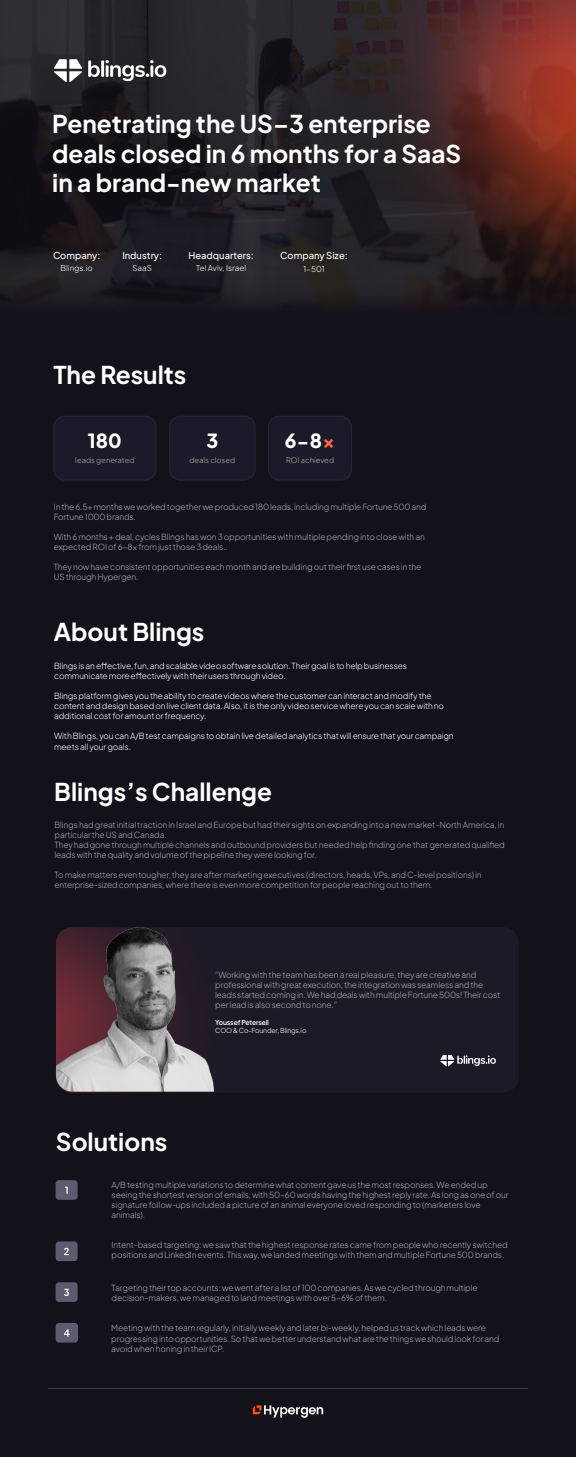
<style>
.page{position:relative;width:576px;height:1457px;background:#fff}
.page>*{position:absolute;margin:0;border:0;box-sizing:border-box;transform-origin:0 0}
.t1{font:700 24.4px/29.3px "Plus Jakarta Sans";color:#fff}
.t2{font:800 19.36px "Plus Jakarta Sans";color:#fff}
.t3{font:500 9.44px "Plus Jakarta Sans";color:#fff}
.t4{font:300 8.4px/10.1px "Plus Jakarta Sans";letter-spacing:-.02em;color:#a9a9a9}
.t5{font:300 8.4px/10.1px "Plus Jakarta Sans";letter-spacing:-.02em;color:#fff}
.t6{font:300 8px "Plus Jakarta Sans";color:#fff}
.t7{font:300 7.6px "Plus Jakarta Sans";color:#a9a9a9}
.t8{font:300 6.8px "Plus Jakarta Sans";letter-spacing:-.02em;color:#fff}
.t9{font:600 6.8px "Plus Jakarta Sans";letter-spacing:-.02em;color:#fff}
.s1{color:#ff6847}
</style>
<div class="page">
<div style="left:0;top:0;width:576px;height:1456px;background:#13111a"></div>
<div style="left:56px;top:927px;width:463px;height:165px;background:#1d1a27;border-radius:16px"></div>
<img style="left:66px;top:1091px;width:148px;height:1px">
<img style="left:0;top:0;width:333px;height:274px">
<img style="left:333px;top:0;width:43px;height:274px">
<img style="left:376px;top:0;width:200px;height:274px">
<svg style="left:0;top:274px;width:576px;height:31px;fill:#1f1b1e"></svg>
<img style="left:56px;top:927px;width:158px;height:164px">
<div style="left:56px;top:1179px;width:22px;height:20px;background:#5d5b6f;border-radius:3px"></div>
<svg style="left:65px;top:1186px;width:3px;height:7px"></svg>
<div style="left:56px;top:1241px;width:22px;height:19px;background:#5d5b6f;border-radius:3px"></div>
<svg style="left:64px;top:1247px;width:5px;height:7px"></svg>
<div style="left:56px;top:1282px;width:22px;height:19px;background:#5d5b6f;border-radius:3px"></div>
<svg style="left:64px;top:1288px;width:5px;height:7px"></svg>
<svg style="left:253px;top:1405px;width:70px;height:12px"></svg>
<hr style="left:49px;top:1387px;width:479px;height:1px;background:#e8e8e8">
<div style="left:54px;top:416px;width:102px;height:64px;background:#1b1a28;border-radius:11px"></div>
<div style="left:54px;top:416px;width:102px;height:64px;border:1px solid #2b2734;border-radius:11px"></div>
<div style="left:170px;top:416px;width:85px;height:64px;background:#1b1a28;border-radius:11px"></div>
<div style="left:170px;top:416px;width:85px;height:64px;border:1px solid #2b2734;border-radius:11px"></div>
<div style="left:269px;top:416px;width:83px;height:64px;background:#1b1a28;border-radius:11px"></div>
<div style="left:268px;top:416px;width:84px;height:64px;border:1px solid #2b2734;border-radius:11px"></div>
<div style="left:56px;top:1322px;width:22px;height:20px;background:#5d5b6f;border-radius:3px"></div>
<svg style="left:64px;top:1329px;width:6px;height:7px"></svg>
<svg style="left:440px;top:1055px;width:56px;height:11px"></svg>
<svg style="left:88px;top:60px;width:78px;height:21px"></svg>
<svg style="left:54px;top:59px;width:28px;height:23px"></svg>
<h1 class="t1" style="left:52px;top:112px;width:411px">Penetrating the US–3 enterprise deals closed in 6 months for a SaaS in a brand-new market</h1>
<p class="t3" style="left:53px;top:251px;width:49px">Company:</p>
<p class="t6" style="left:61px;top:262px;width:34px">Blings.io</p>
<p class="t3" style="left:122px;top:251px;width:41px">Industry:</p>
<p class="t6" style="left:133px;top:262px;width:21px">SaaS</p>
<p class="t3" style="left:189px;top:251px;width:67px">Headquarters:</p>
<p class="t6" style="left:196px;top:262px;width:51px">Tel Aviv, Israel</p>
<p class="t3" style="left:280px;top:252px;width:69px">Company Size:</p>
<p class="t6" style="left:303px;top:262px;width:23px">1−501</p>
<h1 class="t1" style="left:53px;top:363px;width:135px">The Results</h1>
<h2 class="t2" style="left:88px;top:430px;width:35px">180</h2>
<h2 class="t2" style="left:206px;top:430px;width:13px">3</h2>
<p class="t7" style="left:75px;top:454px;width:61px">leads generated</p>
<p class="t7" style="left:189px;top:454px;width:47px">deals closed</p>
<h2 class="t2" style="left:285px;top:423px;width:52px">6−8<span class="s1">×</span></h2>
<p class="t7" style="left:286px;top:454px;width:50px">ROI achieved</p>
<p class="t4" style="left:54px;top:500px;width:374px">In the 6.5+ months we worked together we produced 180 leads, including multiple Fortune 500 and<br>Fortune 1000 brands.</p>
<p class="t4" style="left:54px;top:531px;width:373px">With 6 months + deal, cycles Blings has won 3 opportunities with multiple pending into close with an expected ROI of 6−8× from just those 3 deals..</p>
<p class="t4" style="left:54px;top:561px;width:369px">They now have consistent opportunities each month and are building out their first use cases in the<br>US through Hypergen.</p>
<h1 class="t1" style="left:54px;top:619px;width:152px">About Blings</h1>
<p class="t5" style="left:54px;top:659px;width:354px">Blings is an effective, fun, and scalable video software solution. Their goal is to help businesses communicate more effectively with their users through video.</p>
<p class="t5" style="left:54px;top:690px;width:392px">Blings platform gives you the ability to create videos where the customer can interact and modify the content and design based on live client data. Also, it is the only video service where you can scale with no additional cost for amount or frequency.</p>
<p class="t5" style="left:54px;top:730px;width:401px">With Blings, you can A/B test campaigns to obtain live detailed analytics that will ensure that your campaign meets all your goals.</p>
<h1 class="t1" style="left:54px;top:779px;width:219px">Blings’s Challenge</h1>
<p class="t4" style="left:55px;top:818px;width:452px">Blings had great initial traction in Israel and Europe but had their sights on expanding into a new market–North America, in particular the US and Canada.<br>They had gone through multiple channels and outbound providers but needed help finding one that generated qualified leads with the quality and volume of the pipeline they were looking for.</p>
<p class="t4" style="left:55px;top:869px;width:429px">To make matters even tougher, they are after marketing executives (directors, heads, VPs, and C-level positions) in enterprise-sized companies, where there is even more competition for people reaching out to them.</p>
<p class="t4" style="left:215px;top:968px;width:287px">“Working with the team has been a real pleasure, they are creative and professional with great execution, the integration was seamless and the leads started coming in. We had deals with multiple Fortune 500s! Their cost per lead is also second to none.”</p>
<h1 class="t1" style="left:56px;top:1129px;width:113px">Solutions</h1>
<p class="t9" style="left:215px;top:1018px;width:55px">Youssef Peterseil</p>
<p class="t8" style="left:215px;top:1025px;width:93px">COO &amp; Co-Founder, Blings.io</p>
<p class="t4" style="left:112px;top:1178px;width:399px">A/B testing multiple variations to determine what content gave us the most responses. We ended up seeing the shortest version of emails, with 50−60 words having the highest reply rate. As long as one of our signature follow-ups included a picture of an animal everyone loved responding to (marketers love animals).</p>
<p class="t4" style="left:112px;top:1238px;width:398px">Intent-based targeting: we saw that the highest response rates came from people who recently switched positions and LinkedIn events. This way, we landed meetings with them and multiple Fortune 500 brands.</p>
<p class="t4" style="left:112px;top:1281px;width:367px">Targeting their top accounts: we went after a list of 100 companies. As we cycled through multiple decision-makers, we managed to land meetings with over 5−6% of them.</p>
<p class="t4" style="left:111px;top:1322px;width:390px">Meeting with the team regularly, initially weekly and later bi-weekly, helped us track which leads were progressing into opportunities. So that we better understand what are the things we should look for and avoid when honing in their ICP.</p>
</div>
